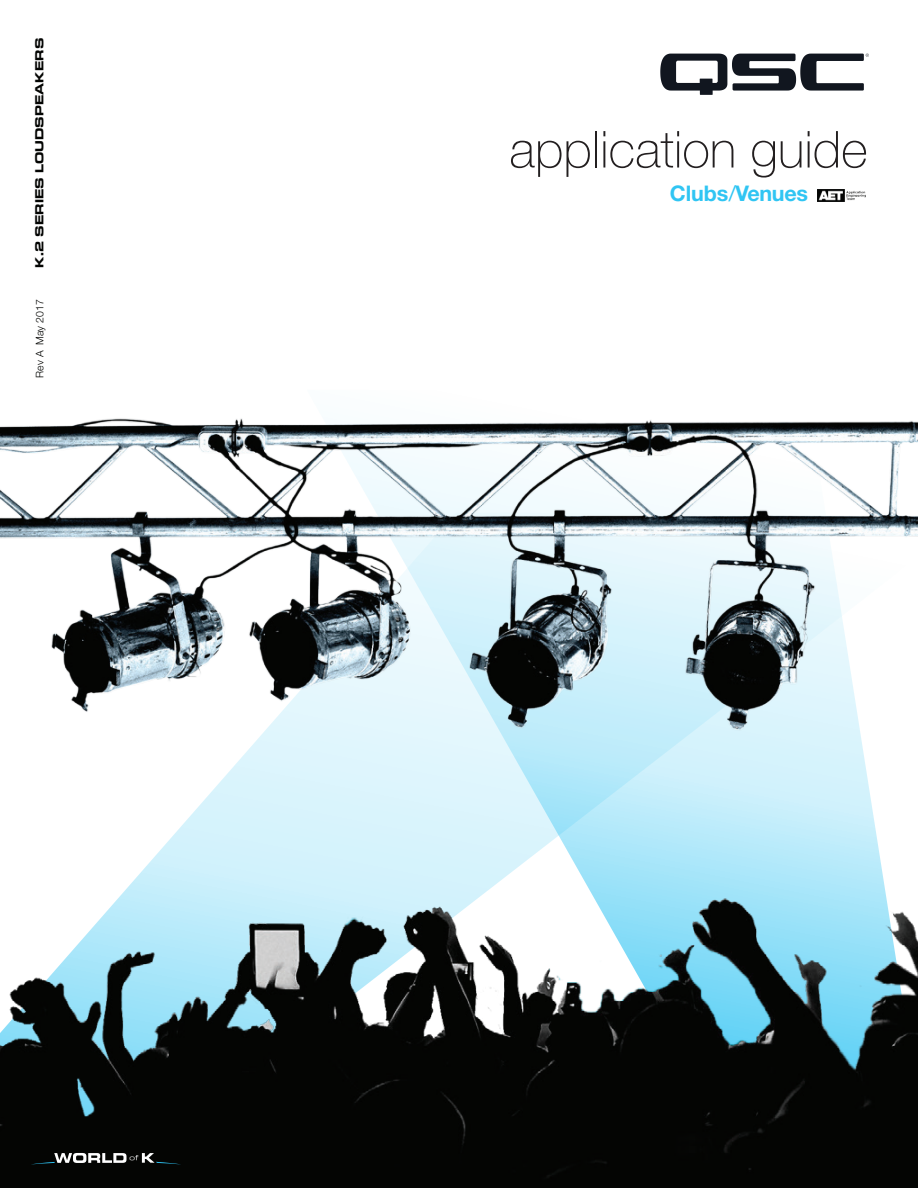
<style>
.page{position:relative;width:918px;height:1188px;background:#fff}
.page>*{position:absolute;margin:0;border:0;box-sizing:border-box;transform-origin:0 0}
.t1{font:100 51px "Helvetica Neue LT Pro";color:#231f20}
.t2{font:700 21.6px "Helvetica Neue LT Pro";letter-spacing:-.015em;color:#30c5f3}
.Subheader_1{font:700 expanded 12px "Eurostile Next LT Pro";letter-spacing:.01em;color:#040503}
.Subheader_1-2{font:300 10.5px "Helvetica Neue LT Pro";color:#040503}
.s1{font-weight:400}
</style>
<div class="page">
<svg style="left:147px;top:749px;width:159px;height:117px"></svg>
<svg style="left:306px;top:749px;width:576px;height:117px;background:#cbf0fb"></svg>
<img style="left:0;top:866px;width:918px;height:322px">
<img style="left:0;top:418px;width:918px;height:331px">
<svg style="left:660px;top:54px;width:209px;height:41px"></svg>
<img style="left:818px;top:189px;width:47px;height:12px">
<svg style="left:31px;top:1153px;width:150px;height:11px"></svg>
<p class="Subheader_1" style="left:33px;top:268px;width:231px;rotate:-90deg">K.2 SERIES LOUDSPEAKERS</p>
<p class="Subheader_1-2" style="left:33px;top:378px;width:80px;rotate:-90deg">Rev A May 2017</p>
<p class="t1" style="left:509px;top:119px;width:360px">application guide</p>
<p class="t2" style="left:670px;top:180px;width:140px">Clubs<span class="s1">/</span>Venues</p>
</div>
